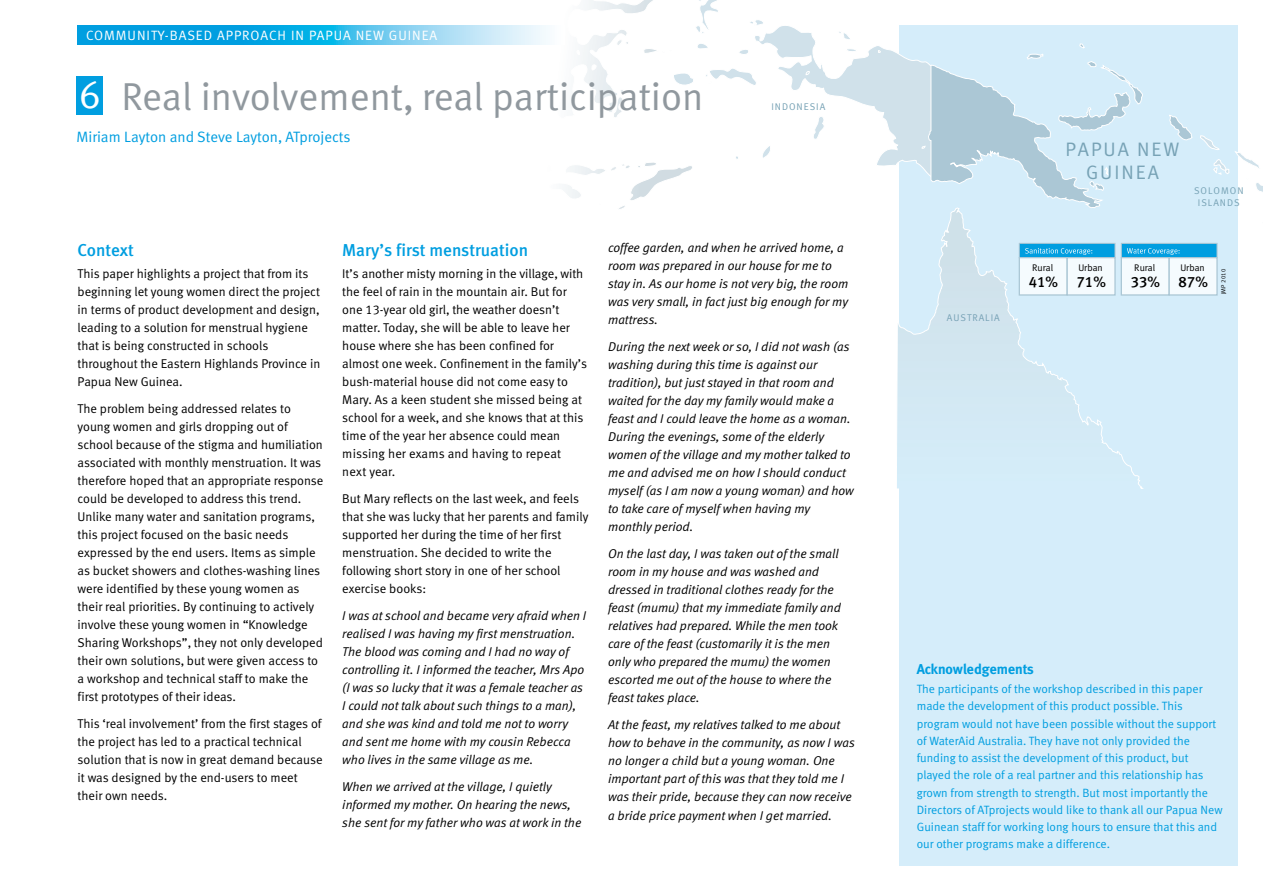
<style>
.page{position:relative;width:1263px;height:893px;background:#fff}
.page>*{position:absolute;margin:0;border:0;box-sizing:border-box;transform-origin:0 0}
.t1{font:39px "Meta Normal CELF";color:#90989e}
.t2{font:39px "Meta Normal CELF";color:#fff}
.t3{font:19.5px/23.4px "Meta Normal CELF";letter-spacing:.1em;color:#77a2b5;text-align:center}
.t4{font:17.25px "Meta Medium CELF";color:#009ee0}
.t5{font:15px "Meta Normal CELF";color:#009ee0}
.t6{font:15px "Meta Medium CELF";color:#000}
.t7{font:700 14.25px "Meta";color:#009ee0}
.t8{font:13.5px "Meta Normal CELF";letter-spacing:.07em;color:#fff}
.t9{font:12.75px/18px "Meta Normal CELF";color:#000}
.t10{font:italic 12.75px/18px "Meta Normal CELF";color:#000}
.t11{font:12px/17.2px "Meta Normal CELF";color:#009ee0}
.t12{font:9.75px/11.7px "Meta Normal CELF";letter-spacing:.1em;color:#77a2b5;text-align:center}
.t13{font:9.6px "Meta";color:#000}
.t14{font:6px "Meta Normal CELF";letter-spacing:.03em;color:#000}
</style>
<div class="page">
<div style="left:899px;top:26px;width:338px;height:840px;background:#d5edfa"></div>
<svg style="left:316px;top:0;width:351px;height:209px"></svg>
<svg style="left:1200px;top:135px;width:63px;height:60px"></svg>
<svg style="left:1169px;top:115px;width:24px;height:26px"></svg>
<svg style="left:667px;top:0;width:476px;height:207px"></svg>
<svg style="left:897px;top:207px;width:246px;height:281px"></svg>
<div style="left:77px;top:76px;width:26px;height:39px;background:#009ee0"></div>
<svg style="left:78px;top:26px;width:486px;height:19px;background:#4dbeea"></svg>
<div style="left:1019px;top:243px;width:96px;height:15px;background:#009ee0"></div>
<div style="left:1019px;top:243px;width:96px;height:15px;border:1px solid #abc7d5"></div>
<svg style="left:1025px;top:248px;width:67px;height:7px"></svg>
<div style="left:1019px;top:257px;width:49px;height:39px;background:#f5fbfe;border:1px solid #abc7d5"></div>
<div style="left:1066px;top:257px;width:50px;height:39px;background:#f5fbfe;border:1px solid #abc7d5"></div>
<div style="left:1121px;top:243px;width:96px;height:15px;background:#009ee0;border:1px solid #abc7d5"></div>
<svg style="left:1127px;top:248px;width:52px;height:7px"></svg>
<div style="left:1121px;top:257px;width:49px;height:39px;background:#f5fbfe;border:1px solid #abc7d5"></div>
<div style="left:1168px;top:257px;width:50px;height:39px;background:#f5fbfe;border:1px solid #abc7d5"></div>
<p class="t8" style="left:86px;top:27px;width:28px">Communit</p>
<p class="t8" style="left:158px;top:27px;width:22px">y-based</p>
<p class="t8" style="left:217px;top:27px;width:10px">appr</p>
<p class="t8" style="left:251px;top:27px;width:20px">oach</p>
<p class="t8" style="left:291px;top:27px;width:148px">in PAPUA NEW GUINEA</p>
<h1 class="t2" style="left:79px;top:71px;width:23px">6</h1>
<h1 class="t1" style="left:121px;top:73px;width:583px">Real involvement, real participation</h1>
<p class="t5" style="left:77px;top:128px;width:276px">Miriam Layton and Steve Layton, ATprojects</p>
<p class="t12" style="left:771px;top:100px;width:55px">INDONESIA</p>
<h3 class="t4" style="left:78px;top:239px;width:58px">Context</h3>
<p class="t9" style="left:78px;top:265px;width:244px">This paper highlights a project that from its beginning let young women direct the project in terms of product development and design, leading to a solution for menstrual hygiene that is being constructed in schools throughout the Eastern Highlands Province in Papua New Guinea.</p>
<p class="t9" style="left:78px;top:400px;width:247px">The problem being addressed relates to young women and girls dropping out of school because of the stigma and humiliation associated with monthly menstruation. It was therefore hoped that an appropriate response could be developed to address this trend.<br>Unlike many water and sanitation programs, this project focused on the basic needs expressed by the end users. Items as simple as bucket showers and clothes-washing lines were identified by these young women as their real priorities. By continuing to actively involve these young women in “Knowledge Sharing Workshops”, they not only developed their own solutions, but were given access to a workshop and technical staff to make the first prototypes of their ideas.</p>
<p class="t9" style="left:78px;top:715px;width:246px">This ‘real involvement’ from the first stages of the project has led to a practical technical solution that is now in great demand because it was designed by the end-users to meet their own needs.</p>
<h3 class="t4" style="left:342px;top:239px;width:187px">Mary’s first menstruation</h3>
<p class="t9" style="left:342px;top:265px;width:246px">It’s another misty morning in the village, with the feel of rain in the mountain air. But for one 13-year old girl, the weather doesn’t matter. Today, she will be able to leave her house where she has been confined for almost one week. Confinement in the family’s bush-material house did not come easy to Mary. As a keen student she missed being at school for a week, and she knows that at this time of the year her absence could mean missing her exams and having to repeat next year.</p>
<p class="t9" style="left:342px;top:490px;width:248px">But Mary reflects on the last week, and feels that she was lucky that her parents and family supported her during the time of her first menstruation. She decided to write the following short story in one of her school exercise books:</p>
<p class="t10" style="left:342px;top:607px;width:245px">I was at school and became very afraid when I realised I was having my first menstruation.<br>The blood was coming and I had no way of controlling it. I informed the teacher, Mrs Apo (I was so lucky that it was a female teacher as I could not talk about such things to a man), and she was kind and told me not to worry and sent me home with my cousin Rebecca who lives in the same village as me.</p>
<p class="t10" style="left:342px;top:778px;width:240px">When we arrived at the village, I quietly informed my mother. On hearing the news, she sent for my father who was at work in the</p>
<p class="t10" style="left:608px;top:239px;width:242px">coffee garden, and when he arrived home, a room was prepared in our house for me to stay in. As our home is not very big, the room was very small, in fact just big enough for my mattress.</p>
<p class="t10" style="left:608px;top:338px;width:247px">During the next week or so, I did not wash (as washing during this time is against our tradition), but just stayed in that room and waited for the day my family would make a feast and I could leave the home as a woman.<br>During the evenings, some of the elderly women of the village and my mother talked to me and advised me on how I should conduct myself (as I am now a young woman) and how to take care of myself when having my monthly period.</p>
<p class="t10" style="left:608px;top:545px;width:234px">On the last day, I was taken out of the small room in my house and was washed and dressed in traditional clothes ready for the feast (mumu) that my immediate family and relatives had prepared. While the men took care of the feast (customarily it is the men only who prepared the mumu) the women escorted me out of the house to where the feast takes place.</p>
<p class="t10" style="left:608px;top:716px;width:248px">At the feast, my relatives talked to me about how to behave in the community, as now I was no longer a child but a young woman. One important part of this was that they told me I was their pride, because they can now receive a bride price payment when I get married.</p>
<h2 class="t3" style="left:1065px;top:138px;width:115px">PAPUA NEW<br>GUINEA</h2>
<p class="t12" style="left:1194px;top:185px;width:51px">SOLOMON<br>ISLANDS</p>
<p class="t12" style="left:947px;top:312px;width:54px">AUSTRALIA</p>
<p class="t13" style="left:1032px;top:262px;width:22px">Rural</p>
<p class="t13" style="left:1078px;top:262px;width:26px">Urban</p>
<p class="t6" style="left:1029px;top:272px;width:79px">41% 71%</p>
<p class="t13" style="left:1134px;top:262px;width:22px">Rural</p>
<p class="t13" style="left:1180px;top:262px;width:26px">Urban</p>
<p class="t6" style="left:1131px;top:272px;width:79px">33% 87%</p>
<p class="t14" style="left:1220px;top:294px;width:27px;rotate:-90deg">JMP 2010</p>
<p class="t7" style="left:917px;top:660px;width:118px">Acknowledgements</p>
<p class="t11" style="left:917px;top:680px;width:307px">The participants of the workshop described in this paper made the development of this product possible. This program would not have been possible without the support of WaterAid Australia. They have not only provided the funding to assist the development of this product, but played the role of a real partner and this relationship has grown from strength to strength. But most importantly the Directors of ATprojects would like to thank all our Papua New Guinean staff for working long hours to ensure that this and our other programs make a difference.</p>
</div>
